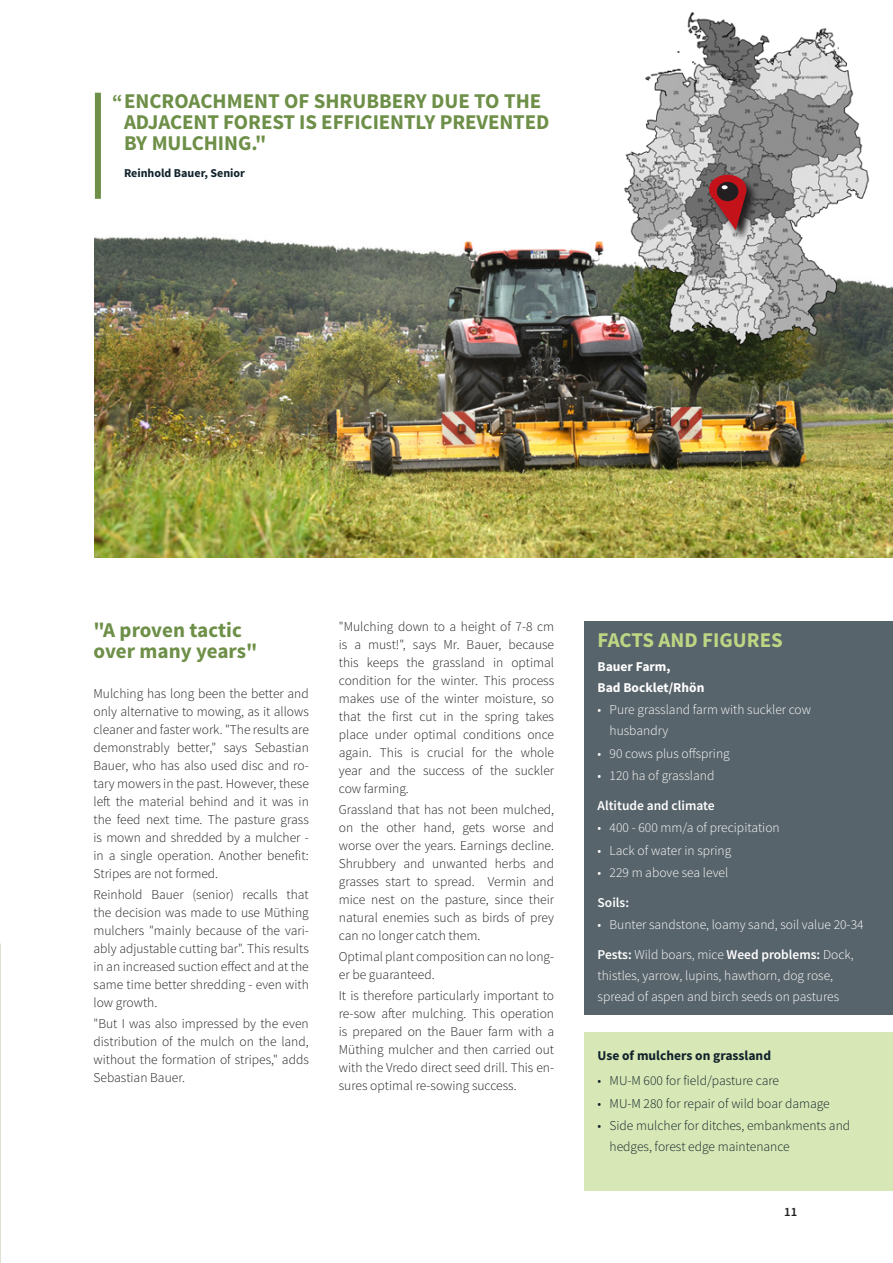
<style>
.page{position:relative;width:893px;height:1263px;background:#fff}
.page>*{position:absolute;margin:0;border:0;box-sizing:border-box;transform-origin:0 0}
.Abschnittstitel_Seit{font:700 21px/21px "Source Sans Pro";letter-spacing:-.005em;color:#6d8f47}
.Hervorhebungen_Zitat{font:700 21px/21px "Source Sans Pro";color:#6d8f47}
.Abschnittstitel_Seit-2{font:700 21px "Source Sans Pro";color:#bdd684}
.ABB_Fließtext{font:300 13.5px/18px "Source Sans Pro";color:#231f20;text-align:justify}
.Seitentext___schwarz{font:300 13.5px/21px "Source Sans Pro";color:#fff}
.t1{font:300 13.5px/21px "Source Sans Pro";color:#10222b}
.Seitentext___schwarz-2{font:700 13.5px/21px "Source Sans Pro";color:#fff}
.Seitentext___schwarz-3{font:600 13.5px "Source Sans Pro";color:#fff}
.Seitentext___schwarz-4{font:700 13.5px "Source Sans Pro";color:#10222b}
.t2{font:600 12.75px "Source Sans Pro";color:#231f20}
.Abschnittstitel_Seit-3{font:700 12px "Source Sans Pro";color:#10222b}
.s1{font-size:19.5px}
.s2{font-weight:600}
</style>
<div class="page">
<img style="left:95px;top:236px;width:798px;height:322px">
<div style="left:95px;top:93px;width:6px;height:106px;background:#6d8f47"></div>
<div style="left:584px;top:621px;width:309px;height:393px;background:#58646b"></div>
<div style="left:584px;top:1032px;width:309px;height:159px;background:#d7e7b5"></div>
<img style="left:622px;top:12px;width:249px;height:340px">
<svg style="left:709px;top:174px;width:50px;height:68px;background:#898787"></svg>
<div style="left:709px;top:175px;width:37px;height:29px;background:#c4121a;border-radius:50%"></div>
<div style="left:717px;top:182px;width:21px;height:19px;background:#231f20;border-radius:50%"></div>
<svg style="left:710px;top:185px;width:36px;height:45px"></svg>
<p class="Abschnittstitel_Seit" style="left:124px;top:92px;width:427px;text-indent:-12px"><span class="s1">“</span>ENCROACHMENT OF SHRUBBERY DUE TO THE<br>ADJACENT FOREST IS EFFICIENTLY PREVENTED<br>BY MULCHING."</p>
<p class="Abschnittstitel_Seit-3" style="left:124px;top:166px;width:122px">Reinhold Bauer, Senior</p>
<p class="Hervorhebungen_Zitat" style="left:94px;top:620px;width:165px">"A proven tactic over many years"</p>
<p class="ABB_Fließtext" style="left:94px;top:685px;width:217px">Mulching has long been the better and only alternative to mowing, as it allows cleaner and faster work. "The results are demonstrably better," says Sebastian Bauer, who has also used disc and ro&shy;tary mowers in the past. However, these left the material behind and it was in the feed next time. The pasture grass is mown and shredded by a mulcher - in a single operation. Another benefit:<br>Stripes are not formed.</p>
<p class="ABB_Fließtext" style="left:94px;top:886px;width:217px">Reinhold Bauer (senior) recalls that the decision was made to use Müthing mulchers "mainly because of the vari&shy;ably adjustable cutting bar". This results in an increased suction effect and at the same time better shredding - even with low growth.</p>
<p class="ABB_Fließtext" style="left:94px;top:1015px;width:217px">"But I was also impressed by the even distribution of the mulch on the land, without the formation of stripes," adds Sebastian Bauer.</p>
<p class="ABB_Fließtext" style="left:339px;top:618px;width:217px">"Mulching down to a height of 7-8 cm is a must!", says Mr. Bauer, because this keeps the grassland in optimal condition for the winter. This process makes use of the winter moisture, so that the first cut in the spring takes place under optimal conditions once again. This is crucial for the whole year and the success of the suckler cow farming.</p>
<p class="ABB_Fließtext" style="left:339px;top:801px;width:217px">Grassland that has not been mulched, on the other hand, gets worse and worse over the years. Earnings decline.<br>Shrubbery and unwanted herbs and grasses start to spread. Vermin and mice nest on the pasture, since their natural enemies such as birds of prey can no longer catch them.</p>
<p class="ABB_Fließtext" style="left:339px;top:948px;width:217px">Optimal plant composition can no long&shy;er be guaranteed.</p>
<p class="ABB_Fließtext" style="left:339px;top:987px;width:217px">It is therefore particularly important to re-sow after mulching. This operation is prepared on the Bauer farm with a Müthing mulcher and then carried out with the Vredo direct seed drill. This en&shy;sures optimal re-sowing success.</p>
<p class="Abschnittstitel_Seit-2" style="left:598px;top:627px;width:187px">FACTS AND FIGURES</p>
<p class="Seitentext___schwarz-2" style="left:598px;top:656px;width:108px">Bauer Farm,<br>Bad Bocklet/Rhön</p>
<p class="Seitentext___schwarz" style="left:610px;top:699px;width:203px;text-indent:-12px">• Pure grassland farm with suckler cow husbandry</p>
<p class="Seitentext___schwarz" style="left:598px;top:743px;width:134px">• 90 cows plus offspring</p>
<p class="Seitentext___schwarz" style="left:598px;top:765px;width:118px">• 120 ha of grassland</p>
<p class="Seitentext___schwarz-3" style="left:598px;top:796px;width:119px">Altitude and climate</p>
<p class="Seitentext___schwarz" style="left:598px;top:817px;width:184px">• 400 - 600 mm/a of precipitation</p>
<p class="Seitentext___schwarz" style="left:598px;top:840px;width:135px">• Lack of water in spring</p>
<p class="Seitentext___schwarz" style="left:598px;top:862px;width:132px">• 229 m above sea level</p>
<p class="Seitentext___schwarz-3" style="left:598px;top:893px;width:33px">Soils:</p>
<p class="Seitentext___schwarz" style="left:598px;top:914px;width:268px">• Bunter sandstone, loamy sand, soil value 20-34</p>
<p class="Seitentext___schwarz" style="left:598px;top:944px;width:258px"><span class="s2">Pests:</span> Wild boars, mice <span class="s2">Weed problems:</span> Dock, thistles, yarrow, lupins, hawthorn, dog rose, spread of aspen and birch seeds on pastures</p>
<p class="Seitentext___schwarz-4" style="left:598px;top:1047px;width:175px">Use of mulchers on grassland</p>
<p class="t1" style="left:598px;top:1070px;width:183px">• MU-M 600 for field/pasture care</p>
<p class="t1" style="left:598px;top:1093px;width:234px">• MU-M 280 for repair of wild boar damage</p>
<p class="t1" style="left:610px;top:1115px;width:242px;text-indent:-12px">• Side mulcher for ditches, embankments and hedges, forest edge maintenance</p>
<p class="t2" style="left:784px;top:1203px;width:15px">11</p>
</div>
